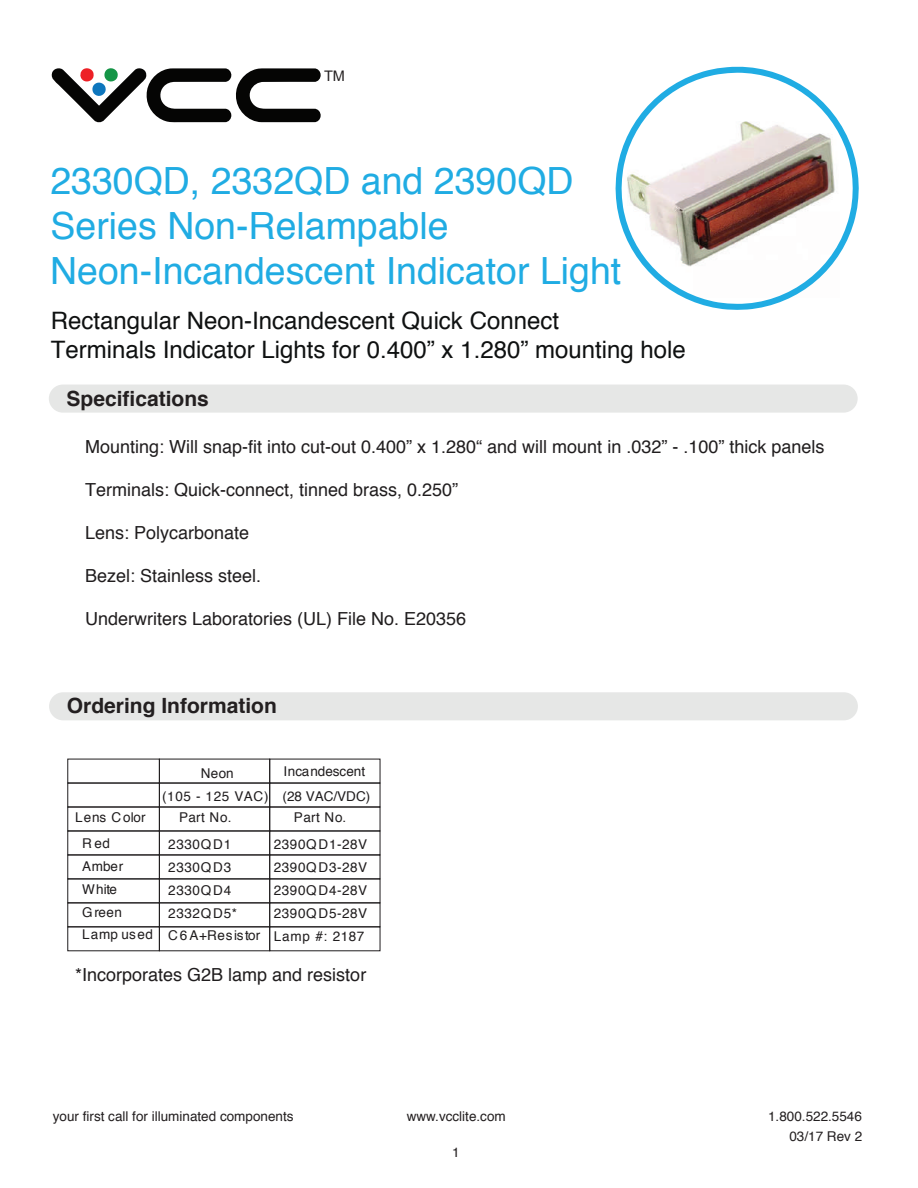
<style>
.page{position:relative;width:918px;height:1188px;background:#fff}
.page>*{position:absolute;margin:0;border:0;box-sizing:border-box;transform-origin:0 0}
.t1{font:37.5px/45px "unknown 1";color:#20ace3}
.t2{font:24px/28.8px "unknown 1";color:#0f1111}
.t3{font:21px "unknown 3";color:#231f20}
.t4{font:18px "unknown 1";color:#201d1e}
.t5{font:14.55px "Arial";color:#231f20}
.t6{font:13.5px "unknown 1";letter-spacing:.045em;color:#201d1e}
.t7{font:13.5px/20.1px "unknown 1";color:#231f20;text-align:right}
.t8{font:13.5px/21.1px "unknown 1";color:#201d1e}
.t9{font:13.5px "unknown 1";letter-spacing:.065em;color:#201d1e}
.t10{font:13.5px "unknown 1";letter-spacing:.005em;color:#201d1e}
</style>
<div class="page">
<div style="left:67px;top:783px;width:93px;height:24px;border:1px solid #201d1e"></div>
<div style="left:159px;top:783px;width:111px;height:24px;border:1px solid #201d1e"></div>
<div style="left:269px;top:783px;width:111px;height:24px;border:1px solid #201d1e"></div>
<div style="left:67px;top:807px;width:93px;height:24px;border:1px solid #201d1e"></div>
<div style="left:159px;top:807px;width:111px;height:24px;border:1px solid #201d1e"></div>
<div style="left:269px;top:807px;width:111px;height:24px;border:1px solid #201d1e"></div>
<div style="left:67px;top:831px;width:93px;height:24px;border:1px solid #201d1e"></div>
<div style="left:159px;top:831px;width:111px;height:24px;border:1px solid #201d1e"></div>
<div style="left:269px;top:831px;width:111px;height:24px;border:1px solid #201d1e"></div>
<div style="left:67px;top:855px;width:93px;height:24px;border:1px solid #201d1e"></div>
<div style="left:159px;top:855px;width:111px;height:24px;border:1px solid #201d1e"></div>
<div style="left:269px;top:855px;width:111px;height:24px;border:1px solid #201d1e"></div>
<div style="left:67px;top:902px;width:93px;height:25px;border:1px solid #201d1e"></div>
<div style="left:159px;top:902px;width:111px;height:25px;border:1px solid #201d1e"></div>
<div style="left:269px;top:902px;width:111px;height:25px;border:1px solid #201d1e"></div>
<div style="left:67px;top:926px;width:93px;height:25px;border:1px solid #201d1e"></div>
<div style="left:159px;top:926px;width:111px;height:25px;border:1px solid #201d1e"></div>
<div style="left:269px;top:926px;width:111px;height:25px;border:1px solid #201d1e"></div>
<svg style="left:51px;top:68px;width:270px;height:55px"></svg>
<div style="left:49px;top:385px;width:809px;height:28px;background:#e6e7e6;border-radius:14px"></div>
<div style="left:49px;top:692px;width:809px;height:28px;background:#e6e7e6;border-radius:14px"></div>
<svg style="left:616px;top:66px;width:243px;height:244px"></svg>
<p class="t5" style="left:324px;top:68px;width:23px">TM</p>
<h1 class="t1" style="left:50px;top:161px;width:591px">2330QD, 2332QD and 2390QD<br>Series Non-Relampable<br>Neon-Incandescent Indicator Lights</h1>
<h2 class="t2" style="left:51px;top:308px;width:636px">Rectangular Neon-Incandescent Quick Connect<br>Terminals Indicator Lights for 0.400” x 1.280” mounting hole</h2>
<p class="t3" style="left:67px;top:390px;width:144px">Specifications</p>
<p class="t4" style="left:85px;top:439px;width:741px">Mounting: Will snap-fit into cut-out 0.400” x 1.280“ and will mount in .032” - .100” thick panels</p>
<p class="t4" style="left:85px;top:482px;width:375px">Terminals: Quick-connect, tinned brass, 0.250”</p>
<p class="t4" style="left:85px;top:525px;width:166px">Lens: Polycarbonate</p>
<p class="t4" style="left:85px;top:568px;width:178px">Bezel: Stainless steel.</p>
<p class="t4" style="left:85px;top:612px;width:383px">Underwriters Laboratories (UL) File No. E20356</p>
<p class="t3" style="left:67px;top:696px;width:212px">Ordering Information</p>
<p class="t6" style="left:201px;top:767px;width:35px">Neon</p>
<p class="t8" style="left:284px;top:762px;width:83px">Incandescent</p>
<p class="t10" style="left:75px;top:812px;width:72px">Lens Color</p>
<p class="t6" style="left:162px;top:791px;width:108px">(105 - 125 VAC)</p>
<p class="t6" style="left:179px;top:812px;width:54px">Part No.</p>
<p class="t8" style="left:294px;top:787px;width:78px;text-indent:-11px">(28 VAC/VDC)<br>Part No.</p>
<p class="t6" style="left:82px;top:838px;width:29px">Red</p>
<p class="t6" style="left:168px;top:839px;width:64px">2330QD1</p>
<p class="t6" style="left:274px;top:839px;width:95px">2390QD1-28V</p>
<p class="t6" style="left:82px;top:860px;width:43px">Amber</p>
<p class="t6" style="left:168px;top:861px;width:64px">2330QD3</p>
<p class="t6" style="left:274px;top:862px;width:95px">2390QD3-28V</p>
<p class="t6" style="left:82px;top:883px;width:36px">White</p>
<p class="t6" style="left:168px;top:884px;width:64px">2330QD4</p>
<p class="t6" style="left:274px;top:885px;width:95px">2390QD4-28V</p>
<p class="t6" style="left:82px;top:906px;width:41px">Green</p>
<p class="t6" style="left:168px;top:907px;width:70px">2332QD5*</p>
<p class="t6" style="left:274px;top:908px;width:95px">2390QD5-28V</p>
<p class="t9" style="left:82px;top:929px;width:72px">Lamp used</p>
<p class="t9" style="left:168px;top:930px;width:93px">C6A+Resistor</p>
<p class="t6" style="left:274px;top:931px;width:92px">Lamp #: 2187</p>
<p class="t4" style="left:75px;top:967px;width:293px">*Incorporates G2B lamp and resistor</p>
<p class="t7" style="left:53px;top:1108px;width:242px">your first call for illuminated components</p>
<p class="t7" style="left:407px;top:1108px;width:101px">www.vcclite.com</p>
<p class="t7" style="left:768px;top:1108px;width:96px">1.800.522.5546<br>03/17 Rev 2</p>
<p class="t7" style="left:452px;top:1143px;width:9px">1</p>
</div>
